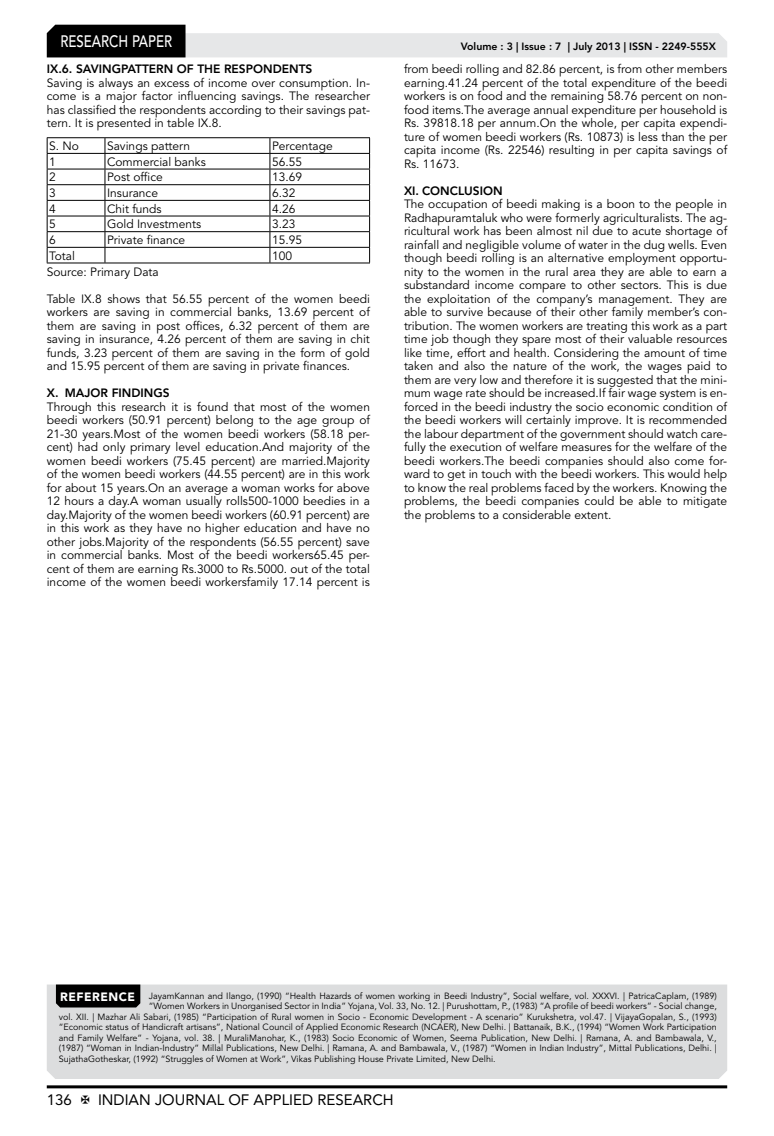
<style>
.page{position:relative;width:774px;height:1136px;background:#fff}
.page>*{position:absolute;margin:0;border:0;box-sizing:border-box;transform-origin:0 0}
.t1{font:500 16.5px "Avenir LT Std";color:#fff;scale:.8 1}
.t2{font:15px "Avenir LT Std";color:#000}
.t3{font:12px/13.5px "Avenir LT Std";color:#000;text-align:justify}
.t4{font:800 12px "Avenir LT Std";color:#000}
.t5{font:800 10.5px "Avenir LT Std";color:#000}
.t6{font:9px "Avenir LT Std";color:#000}
.s1{font-weight:900;font-size:12px;color:#fff}
</style>
<div class="page">
<hr style="left:47px;top:1085px;width:680px;height:3px;background:#000">
<svg style="left:47px;top:25px;width:680px;height:32px"></svg>
<svg style="left:48px;top:138px;width:321px;height:124px"></svg>
<hr style="left:47px;top:153px;width:58px;height:1px;background:#000">
<hr style="left:105px;top:153px;width:165px;height:1px;background:#000">
<hr style="left:270px;top:153px;width:100px;height:1px;background:#000">
<hr style="left:47px;top:169px;width:58px;height:1px;background:#000">
<hr style="left:105px;top:169px;width:165px;height:1px;background:#000">
<hr style="left:270px;top:169px;width:100px;height:1px;background:#000">
<hr style="left:47px;top:184px;width:58px;height:1px;background:#000">
<hr style="left:105px;top:184px;width:165px;height:1px;background:#000">
<hr style="left:270px;top:184px;width:100px;height:1px;background:#000">
<hr style="left:47px;top:200px;width:58px;height:1px;background:#000">
<hr style="left:105px;top:200px;width:165px;height:1px;background:#000">
<hr style="left:270px;top:200px;width:100px;height:1px;background:#000">
<hr style="left:47px;top:216px;width:58px;height:1px;background:#000">
<hr style="left:105px;top:216px;width:165px;height:1px;background:#000">
<hr style="left:270px;top:216px;width:100px;height:1px;background:#000">
<hr style="left:47px;top:231px;width:58px;height:1px;background:#000">
<hr style="left:105px;top:231px;width:165px;height:1px;background:#000">
<hr style="left:270px;top:231px;width:100px;height:1px;background:#000">
<hr style="left:47px;top:247px;width:58px;height:1px;background:#000">
<hr style="left:105px;top:247px;width:165px;height:1px;background:#000">
<svg style="left:105px;top:138px;width:1px;height:124px"></svg>
<hr style="left:270px;top:247px;width:100px;height:1px;background:#000">
<svg style="left:270px;top:138px;width:1px;height:124px"></svg>
<hr style="left:47px;top:137px;width:58px;height:1px;background:#000">
<hr style="left:105px;top:137px;width:165px;height:1px;background:#000">
<hr style="left:270px;top:137px;width:100px;height:1px;background:#000">
<svg style="left:47px;top:138px;width:1px;height:124px"></svg>
<svg style="left:369px;top:138px;width:1px;height:124px"></svg>
<hr style="left:47px;top:262px;width:58px;height:1px;background:#000">
<hr style="left:105px;top:262px;width:165px;height:1px;background:#000">
<hr style="left:270px;top:262px;width:100px;height:1px;background:#000">
<div style="left:47px;top:984px;width:680px;height:94px;background:#dcddde"></div>
<div style="left:56px;top:984px;width:84px;height:23px;background:#000"></div>
<h1 class="t1" style="left:60px;top:32px;width:139px">RESEARCH PAPER</h1>
<p class="t4" style="left:47px;top:62px;width:267px">IX.6. SAVINGPATTERN OF THE RESPONDENTS</p>
<p class="t3" style="left:47px;top:76px;width:325px">Saving is always an excess of income over consumption. In&shy;come is a major factor influencing savings. The researcher has classified the respondents according to their savings pat&shy;tern. It is presented in table IX.8.</p>
<p class="t3" style="left:49px;top:139px;width:31px">S. No</p>
<p class="t3" style="left:107px;top:139px;width:85px">Savings pattern</p>
<p class="t3" style="left:272px;top:139px;width:62px">Percentage</p>
<p class="t3" style="left:49px;top:155px;width:8px">1</p>
<p class="t3" style="left:107px;top:155px;width:100px">Commercial banks</p>
<p class="t3" style="left:272px;top:155px;width:32px">56.55</p>
<p class="t3" style="left:49px;top:171px;width:8px">2</p>
<p class="t3" style="left:107px;top:171px;width:57px">Post office</p>
<p class="t3" style="left:272px;top:171px;width:32px">13.69</p>
<p class="t3" style="left:49px;top:186px;width:8px">3</p>
<p class="t3" style="left:107px;top:186px;width:52px">Insurance</p>
<p class="t3" style="left:272px;top:186px;width:25px">6.32</p>
<p class="t3" style="left:49px;top:202px;width:8px">4</p>
<p class="t3" style="left:107px;top:202px;width:56px">Chit funds</p>
<p class="t3" style="left:272px;top:202px;width:25px">4.26</p>
<p class="t3" style="left:49px;top:218px;width:8px">5</p>
<p class="t3" style="left:107px;top:218px;width:96px">Gold Investments</p>
<p class="t3" style="left:272px;top:218px;width:25px">3.23</p>
<p class="t3" style="left:49px;top:233px;width:8px">6</p>
<p class="t3" style="left:107px;top:233px;width:80px">Private finance</p>
<p class="t3" style="left:272px;top:233px;width:32px">15.95</p>
<p class="t3" style="left:49px;top:249px;width:27px">Total</p>
<p class="t3" style="left:272px;top:249px;width:22px">100</p>
<p class="t3" style="left:47px;top:265px;width:113px">Source: Primary Data</p>
<p class="t3" style="left:47px;top:292px;width:325px">Table IX.8 shows that 56.55 percent of the women beedi workers are saving in commercial banks, 13.69 percent of them are saving in post offices, 6.32 percent of them are saving in insurance, 4.26 percent of them are saving in chit funds, 3.23 percent of them are saving in the form of gold and 15.95 percent of them are saving in private finances.</p>
<p class="t4" style="left:47px;top:386px;width:124px">X. MAJOR FINDINGS</p>
<p class="t3" style="left:47px;top:400px;width:325px">Through this research it is found that most of the women beedi workers (50.91 percent) belong to the age group of 21-30 years.Most of the women beedi workers (58.18 per&shy;cent) had only primary level education.And majority of the women beedi workers (75.45 percent) are married.Majority of the women beedi workers (44.55 percent) are in this work for about 15 years.On an average a woman works for above 12 hours a day.A woman usually rolls500-1000 beedies in a day.Majority of the women beedi workers (60.91 percent) are in this work as they have no higher education and have no other jobs.Majority of the respondents (56.55 percent) save in commercial banks. Most of the beedi workers65.45 per&shy;cent of them are earning Rs.3000 to Rs.5000. out of the total income of the women beedi workersfamily 17.14 percent is</p>
<p class="t5" style="left:461px;top:41px;width:257px">Volume : 3 | Issue : 7 | July 2013 | ISSN - 2249-555X</p>
<p class="t3" style="left:404px;top:62px;width:325px">from beedi rolling and 82.86 percent, is from other members earning.41.24 percent of the total expenditure of the beedi workers is on food and the remaining 58.76 percent on non&shy;food items.The average annual expenditure per household is Rs. 39818.18 per annum.On the whole, per capita expendi&shy;ture of women beedi workers (Rs. 10873) is less than the per capita income (Rs. 22546) resulting in per capita savings of Rs. 11673.</p>
<p class="t4" style="left:404px;top:183px;width:100px">XI. CONCLUSION</p>
<p class="t3" style="left:404px;top:197px;width:325px">The occupation of beedi making is a boon to the people in Radhapuramtaluk who were formerly agriculturalists. The ag&shy;ricultural work has been almost nil due to acute shortage of rainfall and negligible volume of water in the dug wells. Even though beedi rolling is an alternative employment opportu&shy;nity to the women in the rural area they are able to earn a substandard income compare to other sectors. This is due the exploitation of the company’s management. They are able to survive because of their other family member’s con&shy;tribution. The women workers are treating this work as a part time job though they spare most of their valuable resources like time, effort and health. Considering the amount of time taken and also the nature of the work, the wages paid to them are very low and therefore it is suggested that the mini&shy;mum wage rate should be increased.If fair wage system is en&shy;forced in the beedi industry the socio economic condition of the beedi workers will certainly improve. It is recommended the labour department of the government should watch care&shy;fully the execution of welfare measures for the welfare of the beedi workers.The beedi companies should also come for&shy;ward to get in touch with the beedi workers. This would help to know the real problems faced by the workers. Knowing the problems, the beedi companies could be able to mitigate the problems to a considerable extent.</p>
<p class="t6" style="left:60px;top:990px;width:658px"><span class="s1">REFERENCE</span> JayamKannan and Ilango, (1990) “Health Hazards of women working in Beedi Industry”, Social welfare, vol. XXXVI. | PatricaCaplam, (1989)</p>
<p class="t6" style="left:149px;top:1000px;width:569px">“Women Workers in Unorganised Sector in India” Yojana, Vol. 33, No. 12. | Purushottam, P., (1983) “A profile of beedi workers” - Social change,</p>
<p class="t6" style="left:59px;top:1011px;width:659px">vol. XII. | Mazhar Ali Sabari, (1985) “Participation of Rural women in Socio - Economic Development - A scenario” Kurukshetra, vol.47. | VijayaGopalan, S., (1993)</p>
<p class="t6" style="left:59px;top:1021px;width:660px">“Economic status of Handicraft artisans”, National Council of Applied Economic Research (NCAER), New Delhi. | Battanaik, B.K., (1994) “Women Work Participation</p>
<p class="t6" style="left:59px;top:1032px;width:659px">and Family Welfare” - Yojana, vol. 38. | MuraliManohar, K., (1983) Socio Economic of Women, Seema Publication, New Delhi. | Ramana, A. and Bambawala, V.,</p>
<p class="t6" style="left:59px;top:1042px;width:659px">(1987) “Woman in Indian-Industry” Millal Publications, New Delhi. | Ramana, A. and Bambawala, V., (1987) “Women in Indian Industry”, Mittal Publications, Delhi. |</p>
<p class="t6" style="left:59px;top:1053px;width:438px">SujathaGotheskar, (1992) “Struggles of Women at Work”, Vikas Publishing House Private Limited, New Delhi.</p>
<p class="t2" style="left:47px;top:1090px;width:27px">136</p>
<p class="t2" style="left:98px;top:1090px;width:297px">INDIAN JOURNAL OF APPLIED RESEARCH</p>
</div>
